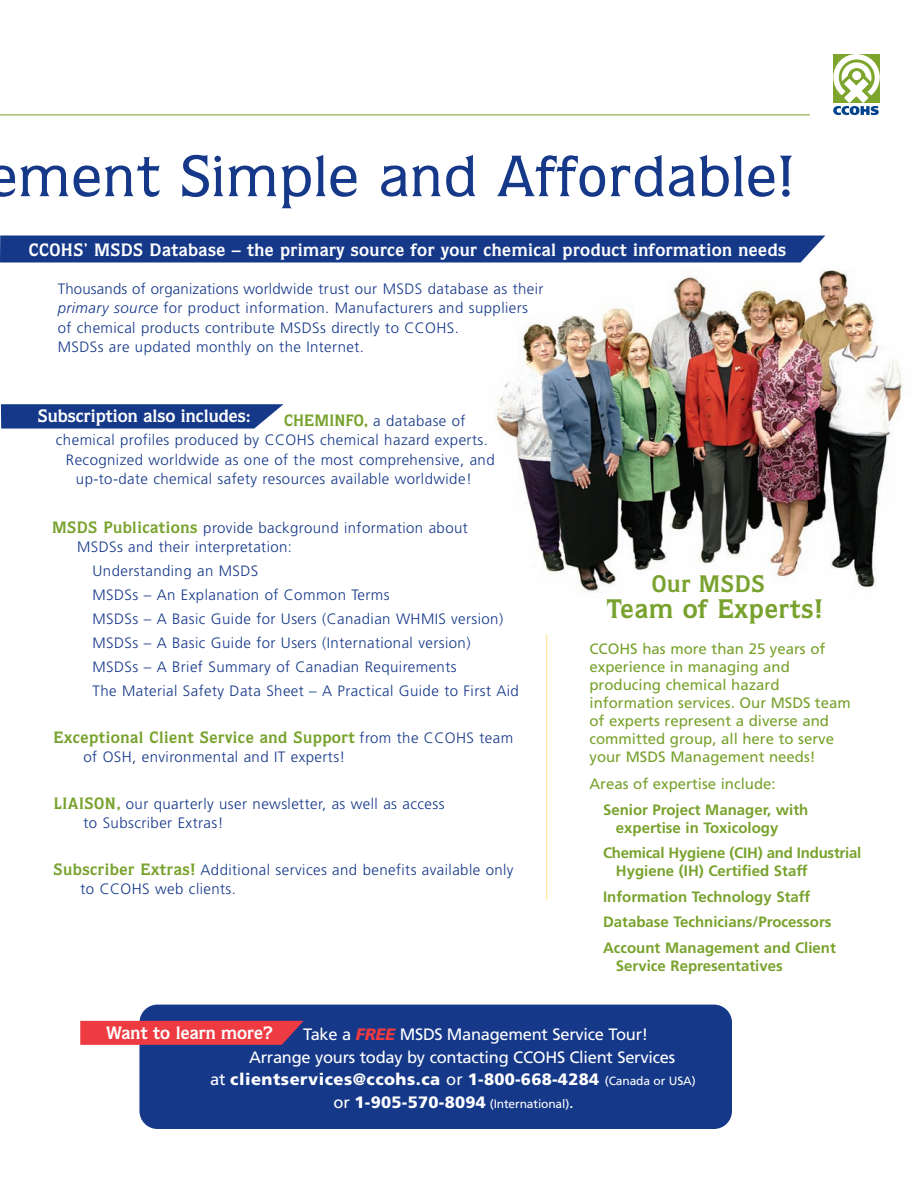
<style>
.page{position:relative;width:918px;height:1188px;background:#fff}
.page>*{position:absolute;margin:0;border:0;box-sizing:border-box;transform-origin:0 0}
.t1{font:500 58.5px "Quorum";letter-spacing:.03em;color:#153889}
.t2{font:700 27px "Quorum";letter-spacing:.03em;color:#78a22d}
.t3{font:700 24px "Quorum";letter-spacing:.03em;color:#78a22d}
.t4{font:700 18px "Quorum";letter-spacing:.02em;color:#fff}
.t5{font:700 18px "Quorum";color:#fff}
.t6{font:16.5px "Frutiger";letter-spacing:-.015em;color:#fff}
.t7{font:900 16.5px "Frutiger";letter-spacing:.03em;color:#fff}
.t8{font:700 16.5px "Quorum";letter-spacing:.03em;color:#78a22d}
.t9{font:300 15px/19.5px "Frutiger";letter-spacing:.03em;color:#153889}
.t10{font:15px/18px "Frutiger";color:#78a22d}
.t11{font:700 15px/18px "Frutiger";color:#78a22d}
.t12{font:12px "Frutiger";letter-spacing:-.01em;color:#fff}
.s1{font-style:italic}
.s2{font-family:"Quorum";font-weight:700;font-size:16.5px;color:#78a22d}
.s3{font-family:"Frutiger";font-weight:300;font-size:15px;color:#153889}
.s4{font-weight:900;font-style:italic;color:#ee3a41}
.s5{font-weight:400}
.s6{font-weight:400;font-size:12px}
.s7{font-size:16.5px}
.s8{font-weight:900;font-size:16.5px}
</style>
<div class="page">
<img style="left:484px;top:262px;width:419px;height:330px">
<div style="left:0;top:236px;width:825px;height:26px;background:#153889"></div>
<hr style="left:0;top:114px;width:810px;height:1px;background:#78a22d">
<svg style="left:833px;top:54px;width:47px;height:61px"></svg>
<svg style="left:1px;top:404px;width:283px;height:25px;background:#274792"></svg>
<div style="left:37px;top:520px;width:492px;height:397px;background:#fff"></div>
<div style="left:139px;top:1005px;width:593px;height:124px;background:#153889;border-radius:18px"></div>
<svg style="left:80px;top:1021px;width:224px;height:24px;background:#e23a45"></svg>
<hr style="left:546px;top:634px;width:1px;height:266px;background:#ffe383">
<h1 class="t1" style="left:-12px;top:156px;width:808px">ement Simple and Affordable!</h1>
<p class="t4" style="left:29px;top:243px;width:759px">CCOHS’ MSDS Database – the primary source for your chemical product information needs</p>
<p class="t9" style="left:58px;top:280px;width:487px">Thousands of organizations worldwide trust our MSDS database as their <span class="s1">primary source</span> for product information. Manufacturers and suppliers of chemical products contribute MSDSs directly to CCOHS.<br>MSDSs are updated monthly on the Internet.</p>
<p class="t5" style="left:38px;top:410px;width:215px">Subscription also includes:</p>
<p class="t9" style="left:284px;top:412px;width:183px"><span class="s2">CHEMINFO,</span> a database of</p>
<p class="t9" style="left:56px;top:432px;width:433px">chemical profiles produced by CCOHS chemical hazard experts.</p>
<p class="t9" style="left:66px;top:451px;width:430px">Recognized worldwide as one of the most comprehensive, and</p>
<p class="t9" style="left:76px;top:471px;width:397px">up-to-date chemical safety resources available worldwide!</p>
<p class="t9" style="left:77px;top:519px;width:392px;text-indent:-25px"><span class="s2">MSDS Publications</span> provide background information about<br>MSDSs and their interpretation:</p>
<p class="t9" style="left:93px;top:560px;width:428px;line-height:24px">Understanding an MSDS<br>MSDSs – An Explanation of Common Terms<br>MSDSs – A Basic Guide for Users (Canadian WHMIS version)<br>MSDSs – A Basic Guide for Users (International version)<br>MSDSs – A Brief Summary of Canadian Requirements<br>The Material Safety Data Sheet – A Practical Guide to First Aid</p>
<p class="t8" style="left:54px;top:731px;width:461px">Exceptional Client Service and Support <span class="s3">from the CCOHS team</span></p>
<p class="t9" style="left:84px;top:748px;width:263px">of OSH, environmental and IT experts!</p>
<p class="t9" style="left:84px;top:795px;width:363px;text-indent:-30px"><span class="s2">LIAISON,</span> our quarterly user newsletter, as well as access to Subscriber Extras!</p>
<p class="t9" style="left:81px;top:861px;width:435px;text-indent:-27px"><span class="s2">Subscriber Extras!</span> Additional services and benefits available only to CCOHS web clients.</p>
<h3 class="t3" style="left:652px;top:576px;width:114px">Our MSDS</h3>
<h2 class="t2" style="left:607px;top:599px;width:218px">Team of Experts!</h2>
<p class="t10" style="left:590px;top:641px;width:263px">CCOHS has more than 25 years of experience in managing and producing chemical hazard information services. Our MSDS team of experts represent a diverse and committed group, all here to serve your MSDS Management needs!</p>
<p class="t10" style="left:590px;top:776px;width:188px">Areas of expertise include:</p>
<p class="t11" style="left:616px;top:802px;width:194px;text-indent:-13px">Senior Project Manager, with expertise in Toxicology</p>
<p class="t11" style="left:616px;top:845px;width:247px;text-indent:-13px">Chemical Hygiene (CIH) and Industrial<br>Hygiene (IH) Certified Staff</p>
<p class="t11" style="left:603px;top:885px;width:234px;line-height:25.5px">Information Technology Staff<br>Database Technicians/Processors<br>Account Management and Client</p>
<p class="t11" style="left:616px;top:958px;width:168px">Service Representatives</p>
<p class="t5" style="left:106px;top:1027px;width:168px">Want to learn more?</p>
<p class="t6" style="left:303px;top:1028px;width:347px">Take a <span class="s4">FREE</span> MSDS Management Service Tour!</p>
<p class="t6" style="left:249px;top:1050px;width:427px">Arrange yours today by contacting CCOHS Client Services</p>
<p class="t7" style="left:210px;top:1073px;width:487px"><span class="s5">at</span> clientservices@ccohs.ca <span class="s5">or</span> 1-800-668-4284 <span class="s6">(Canada or USA)</span></p>
<p class="t12" style="left:334px;top:1099px;width:242px"><span class="s7">or</span> <span class="s8">1-905-570-8094</span> (International)<span class="s7">.</span></p>
</div>
